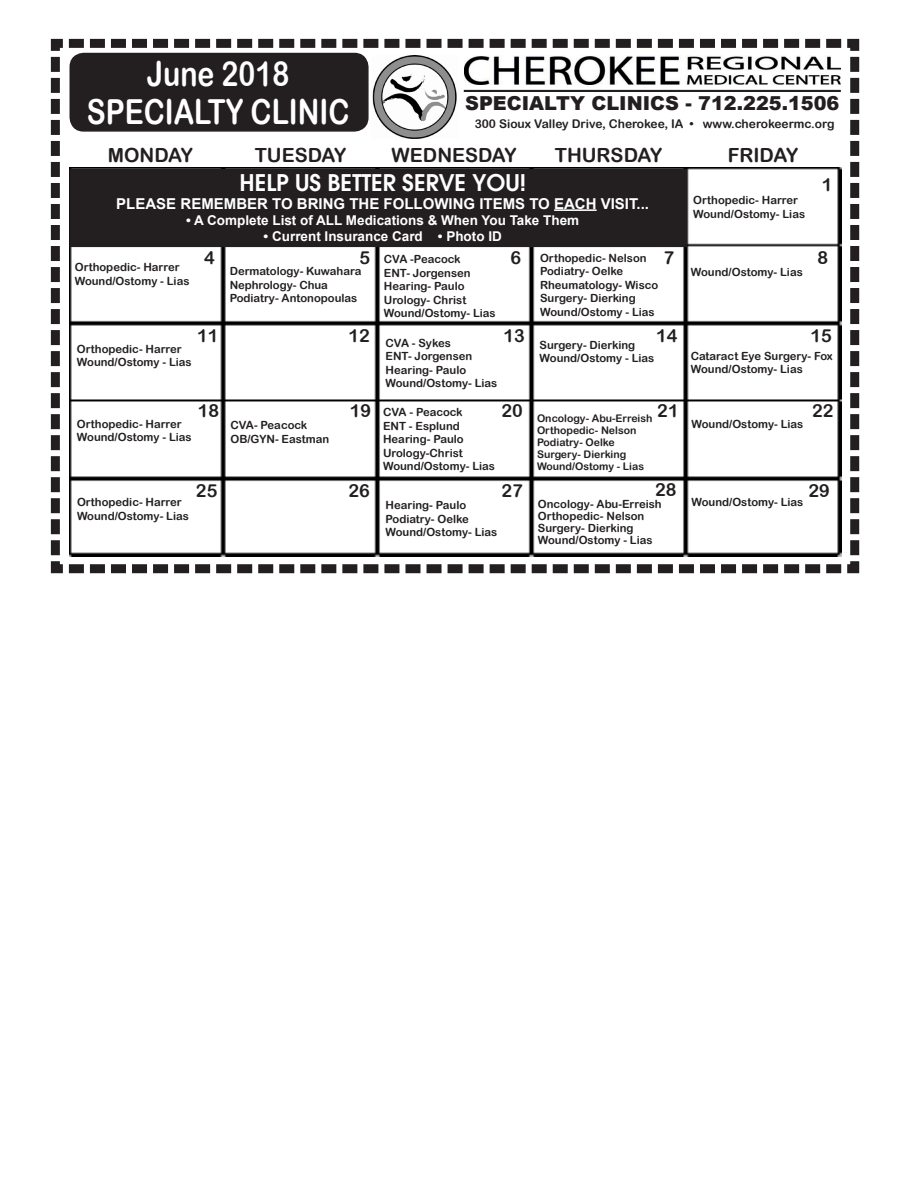
<style>
.page{position:relative;width:918px;height:1188px;background:#fff}
.page>*{position:absolute;margin:0;border:0;box-sizing:border-box;transform-origin:0 0}
.t1{font:34.5px "Arial Rounded MT Bold";color:#fff;scale:.83 1}
.t2{font:600 22.5px "Avant Garde";color:#fff}
.t3{font:19.5px "Arial Rounded MT Bold";color:#231f20}
.t4{font:900 19.2px "Arial";color:#231f20}
.t5{font:18px "Arial Rounded MT Bold";color:#231f20}
.t6{font:700 15px "Arial";color:#fff}
.t7{font:700 13.5px "Arial";color:#fff}
.t8{font:12px "Arial Rounded MT Bold";color:#231f20}
.t9{font:11.25px/13.5px "Arial Rounded MT Bold";color:#231f20}
.t10{font:10.5px "Arial Rounded MT Bold";color:#231f20}
</style>
<div class="page">
<svg style="left:50px;top:38px;width:810px;height:536px"></svg>
<svg style="left:69px;top:166px;width:308px;height:2px"></svg>
<img style="left:69px;top:168px;width:772px;height:389px">
<div style="left:70px;top:54px;width:298px;height:77px;background:#231f20;border-radius:14px"></div>
<div style="left:70px;top:53px;width:299px;height:79px;border:2px solid #231f20;border-radius:14px"></div>
<img style="left:372px;top:55px;width:87px;height:84px">
<img style="left:464px;top:56px;width:376px;height:28px">
<hr style="left:464px;top:90px;width:377px;height:2px;background:#231f20">
<div style="left:71px;top:170px;width:615px;height:76px;background:#231f20"></div>
<div style="left:70px;top:169px;width:617px;height:78px;border:3px solid #231f20"></div>
<hr style="left:554px;top:209px;width:43px;height:2px;background:#fff">
<p class="t1" style="left:147px;top:54px;width:173px">June 2018</p>
<p class="t1" style="left:87px;top:91px;width:318px">SPECIALTY CLINIC</p>
<p class="t4" style="left:465px;top:89px;width:376px">SPECIALTY CLINICS - 712.225.1506</p>
<p class="t8" style="left:475px;top:117px;width:361px">300 Sioux Valley Drive, Cherokee, IA • www.cherokeermc.org</p>
<p class="t3" style="left:108px;top:143px;width:87px">MONDAY</p>
<p class="t3" style="left:255px;top:143px;width:93px">TUESDAY</p>
<p class="t3" style="left:392px;top:143px;width:127px">WEDNESDAY</p>
<p class="t3" style="left:555px;top:143px;width:109px">THURSDAY</p>
<p class="t3" style="left:728px;top:143px;width:72px">FRIDAY</p>
<p class="t2" style="left:239px;top:167px;width:288px">HELP US BETTER SERVE YOU!</p>
<p class="t6" style="left:116px;top:193px;width:534px">PLEASE REMEMBER TO BRING THE FOLLOWING ITEMS TO EACH VISIT...</p>
<p class="t7" style="left:186px;top:211px;width:395px">• A Complete List of ALL Medications &amp; When You Take Them</p>
<p class="t7" style="left:264px;top:227px;width:240px">• Current Insurance Card • Photo ID</p>
<p class="t9" style="left:693px;top:193px;width:106px">Orthopedic- Harrer</p>
<p class="t9" style="left:693px;top:207px;width:113px">Wound/Ostomy- Lias</p>
<p class="t5" style="left:822px;top:174px;width:12px">1</p>
<p class="t9" style="left:75px;top:260px;width:106px">Orthopedic- Harrer</p>
<p class="t9" style="left:75px;top:274px;width:116px">Wound/Ostomy - Lias</p>
<p class="t5" style="left:204px;top:247px;width:12px">4</p>
<p class="t5" style="left:360px;top:247px;width:12px">5</p>
<p class="t9" style="left:230px;top:264px;width:133px">Dermatology- Kuwahara</p>
<p class="t9" style="left:230px;top:278px;width:100px">Nephrology- Chua</p>
<p class="t9" style="left:230px;top:291px;width:129px">Podiatry- Antonopoulas</p>
<p class="t9" style="left:384px;top:252px;width:78px">CVA -Peacock</p>
<p class="t9" style="left:384px;top:266px;width:88px">ENT- Jorgensen</p>
<p class="t9" style="left:384px;top:279px;width:82px">Hearing- Paulo</p>
<p class="t9" style="left:384px;top:293px;width:84px">Urology- Christ</p>
<p class="t9" style="left:384px;top:306px;width:113px">Wound/Ostomy- Lias</p>
<p class="t5" style="left:510px;top:247px;width:12px">6</p>
<p class="t5" style="left:664px;top:247px;width:12px">7</p>
<p class="t5" style="left:818px;top:247px;width:12px">8</p>
<p class="t9" style="left:540px;top:251px;width:108px">Orthopedic- Nelson</p>
<p class="t9" style="left:540px;top:264px;width:85px">Podiatry- Oelke</p>
<p class="t9" style="left:540px;top:278px;width:120px">Rheumatology- Wisco</p>
<p class="t9" style="left:540px;top:291px;width:97px">Surgery- Dierking</p>
<p class="t9" style="left:540px;top:305px;width:116px">Wound/Ostomy - Lias</p>
<p class="t9" style="left:691px;top:265px;width:113px">Wound/Ostomy- Lias</p>
<p class="t5" style="left:197px;top:325px;width:23px">11</p>
<p class="t5" style="left:504px;top:325px;width:23px">13</p>
<p class="t5" style="left:656px;top:325px;width:23px">14</p>
<p class="t5" style="left:810px;top:325px;width:23px">15</p>
<p class="t5" style="left:349px;top:325px;width:23px">12</p>
<p class="t9" style="left:386px;top:336px;width:67px">CVA - Sykes</p>
<p class="t9" style="left:386px;top:349px;width:88px">ENT- Jorgensen</p>
<p class="t9" style="left:386px;top:363px;width:82px">Hearing- Paulo</p>
<p class="t9" style="left:386px;top:376px;width:113px">Wound/Ostomy- Lias</p>
<p class="t9" style="left:540px;top:338px;width:97px">Surgery- Dierking</p>
<p class="t9" style="left:540px;top:351px;width:116px">Wound/Ostomy - Lias</p>
<p class="t9" style="left:77px;top:342px;width:106px">Orthopedic- Harrer</p>
<p class="t9" style="left:77px;top:355px;width:116px">Wound/Ostomy - Lias</p>
<p class="t9" style="left:691px;top:349px;width:143px">Cataract Eye Surgery- Fox</p>
<p class="t9" style="left:691px;top:362px;width:113px">Wound/Ostomy- Lias</p>
<p class="t5" style="left:198px;top:400px;width:23px">18</p>
<p class="t9" style="left:77px;top:417px;width:106px">Orthopedic- Harrer</p>
<p class="t9" style="left:77px;top:430px;width:116px">Wound/Ostomy - Lias</p>
<p class="t9" style="left:230px;top:418px;width:78px">CVA- Peacock</p>
<p class="t9" style="left:230px;top:432px;width:100px">OB/GYN- Eastman</p>
<p class="t5" style="left:350px;top:400px;width:23px">19</p>
<p class="t5" style="left:501px;top:400px;width:23px">20</p>
<p class="t5" style="left:657px;top:400px;width:23px">21</p>
<p class="t5" style="left:812px;top:400px;width:23px">22</p>
<p class="t9" style="left:383px;top:405px;width:81px">CVA - Peacock<br>ENT - Esplund</p>
<p class="t9" style="left:383px;top:432px;width:82px">Hearing- Paulo</p>
<p class="t9" style="left:383px;top:446px;width:81px">Urology-Christ</p>
<p class="t9" style="left:383px;top:459px;width:113px">Wound/Ostomy- Lias</p>
<p class="t10" style="left:537px;top:412px;width:117px">Oncology- Abu-Erreish</p>
<p class="t10" style="left:537px;top:424px;width:101px">Orthopedic- Nelson</p>
<p class="t10" style="left:537px;top:436px;width:79px">Podiatry- Oelke</p>
<p class="t10" style="left:537px;top:448px;width:91px">Surgery- Dierking</p>
<p class="t10" style="left:537px;top:460px;width:109px">Wound/Ostomy - Lias</p>
<p class="t9" style="left:692px;top:417px;width:113px">Wound/Ostomy- Lias</p>
<p class="t9" style="left:77px;top:496px;width:106px">Orthopedic- Harrer</p>
<p class="t9" style="left:77px;top:509px;width:113px">Wound/Ostomy- Lias</p>
<p class="t5" style="left:196px;top:480px;width:23px">25</p>
<p class="t5" style="left:349px;top:480px;width:23px">26</p>
<p class="t5" style="left:501px;top:480px;width:23px">27</p>
<p class="t5" style="left:655px;top:479px;width:23px">28</p>
<p class="t9" style="left:538px;top:497px;width:125px">Oncology- Abu-Erreish</p>
<p class="t9" style="left:538px;top:509px;width:108px">Orthopedic- Nelson</p>
<p class="t9" style="left:538px;top:521px;width:97px">Surgery- Dierking</p>
<p class="t9" style="left:538px;top:533px;width:116px">Wound/Ostomy - Lias</p>
<p class="t9" style="left:386px;top:499px;width:82px">Hearing- Paulo</p>
<p class="t9" style="left:386px;top:512px;width:85px">Podiatry- Oelke</p>
<p class="t9" style="left:386px;top:526px;width:113px">Wound/Ostomy- Lias</p>
<p class="t5" style="left:808px;top:480px;width:23px">29</p>
<p class="t9" style="left:692px;top:496px;width:113px">Wound/Ostomy- Lias</p>
</div>
